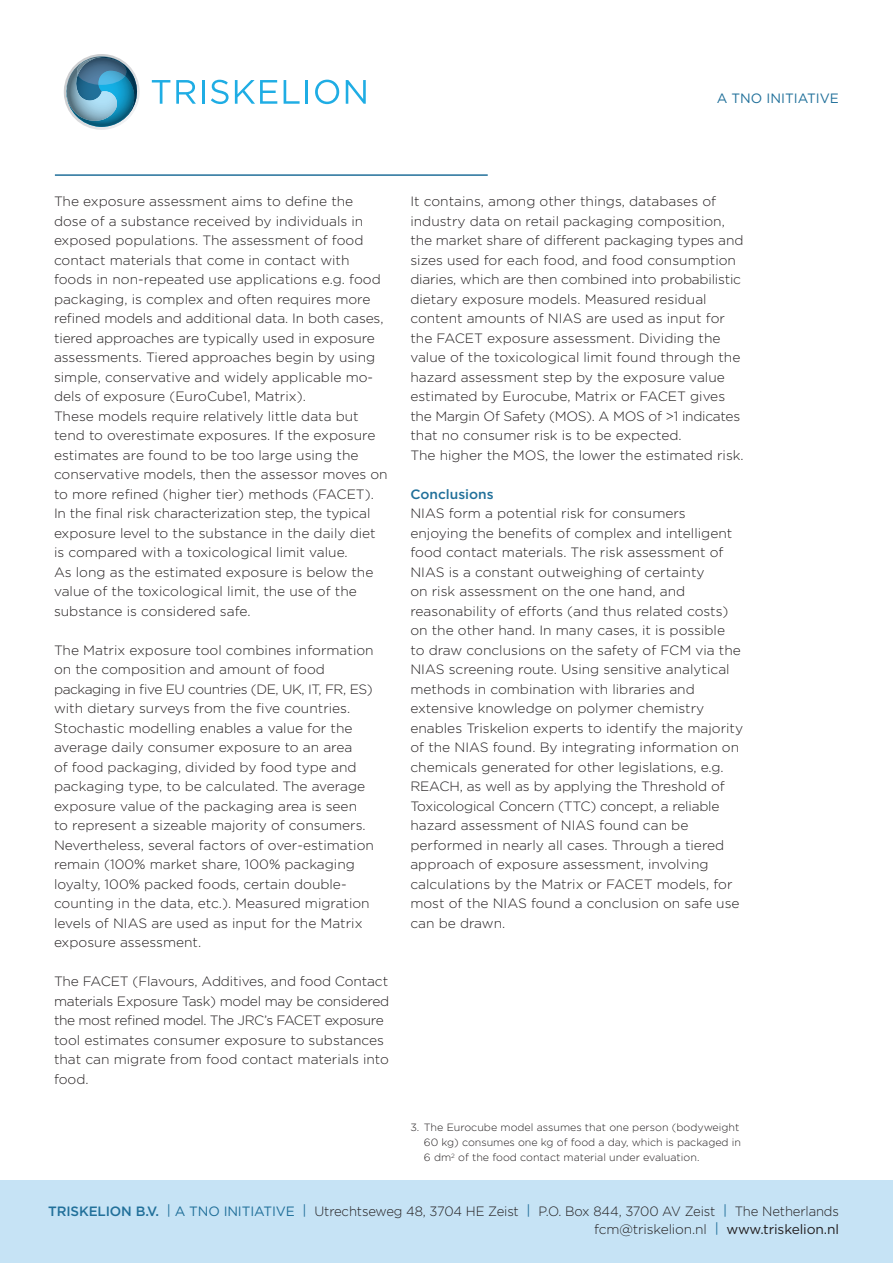
<style>
.page{position:relative;width:893px;height:1263px;background:#fff}
.page>*{position:absolute;margin:0;border:0;box-sizing:border-box;transform-origin:0 0}
.t1{font:300 13.5px/19.5px "Gotham";color:#231f20}
.t2{font:13.5px "Gotham";color:#21709a}
.t3{font:500 13.5px "Gotham";color:#21709a}
.t4{font:300 10.5px/15px "Gotham";color:#231f20}
.s1{font-weight:500;color:#21709a}
.s2{font-weight:400;color:#21709a}
.s3{font-weight:400}
</style>
<div class="page">
<svg style="left:64px;top:54px;width:76px;height:76px"></svg>
<svg style="left:152px;top:80px;width:18px;height:24px"></svg>
<svg style="left:176px;top:80px;width:20px;height:24px"></svg>
<hr style="left:202px;top:80px;width:3px;height:24px;background:#1fade4">
<svg style="left:211px;top:80px;width:18px;height:24px"></svg>
<svg style="left:235px;top:80px;width:42px;height:24px"></svg>
<svg style="left:284px;top:80px;width:16px;height:24px"></svg>
<hr style="left:306px;top:80px;width:2px;height:24px;background:#1fade4">
<svg style="left:315px;top:80px;width:24px;height:24px"></svg>
<svg style="left:346px;top:80px;width:20px;height:24px"></svg>
<div style="left:0;top:1181px;width:893px;height:82px;background:#c6e3f5"></div>
<hr style="left:55px;top:174px;width:433px;height:2px;background:#21709a">
<p class="t2" style="left:717px;top:90px;width:124px">A TNO INITIATIVE</p>
<p class="t1" style="left:54px;top:192px;width:335px">The exposure assessment aims to define the dose of a substance received by individuals in exposed populations. The assessment of food contact materials that come in contact with foods in non-repeated use applications e.g. food packaging, is complex and often requires more refined models and additional data. In both cases, tiered approaches are typically used in exposure assessments. Tiered approaches begin by using simple, conservative and widely applicable mo&shy;dels of exposure (EuroCube1, Matrix).<br>These models require relatively little data but tend to overestimate exposures. If the exposure estimates are found to be too large using the conservative models, then the assessor moves on to more refined (higher tier) methods (FACET).<br>In the final risk characterization step, the typical exposure level to the substance in the daily diet is compared with a toxicological limit value.<br>As long as the estimated exposure is below the value of the toxicological limit, the use of the substance is considered safe.</p>
<p class="t1" style="left:54px;top:640px;width:321px">The Matrix exposure tool combines information on the composition and amount of food packaging in five EU countries (DE, UK, IT, FR, ES) with dietary surveys from the five countries.<br>Stochastic modelling enables a value for the average daily consumer exposure to an area<br>of food packaging, divided by food type and packaging type, to be calculated. The average exposure value of the packaging area is seen to represent a sizeable majority of consumers.<br>Nevertheless, several factors of over-estimation remain (100% market share, 100% packaging loyalty, 100% packed foods, certain double&shy;counting in the data, etc.). Measured migration levels of NIAS are used as input for the Matrix exposure assessment.</p>
<p class="t1" style="left:54px;top:971px;width:337px">The FACET (Flavours, Additives, and food Contact materials Exposure Task) model may be considered the most refined model. The JRC’s FACET exposure tool estimates consumer exposure to substances that can migrate from food contact materials into food.</p>
<p class="t1" style="left:410px;top:191px;width:335px">It contains, among other things, databases of industry data on retail packaging composition, the market share of different packaging types and sizes used for each food, and food consumption diaries, which are then combined into probabilistic dietary exposure models. Measured residual content amounts of NIAS are used as input for the FACET exposure assessment. Dividing the value of the toxicological limit found through the hazard assessment step by the exposure value estimated by Eurocube, Matrix or FACET gives the Margin Of Safety (MOS). A MOS of &gt;1 indicates that no consumer risk is to be expected.<br>The higher the MOS, the lower the estimated risk.</p>
<p class="t3" style="left:410px;top:485px;width:85px">Conclusions</p>
<p class="t1" style="left:410px;top:503px;width:334px">NIAS form a potential risk for consumers enjoying the benefits of complex and intelligent food contact materials. The risk assessment of NIAS is a constant outweighing of certainty<br>on risk assessment on the one hand, and reasonability of efforts (and thus related costs) on the other hand. In many cases, it is possible<br>to draw conclusions on the safety of FCM via the NIAS screening route. Using sensitive analytical methods in combination with libraries and extensive knowledge on polymer chemistry enables Triskelion experts to identify the majority of the NIAS found. By integrating information on chemicals generated for other legislations, e.g.<br>REACH, as well as by applying the Threshold of Toxicological Concern (TTC) concept, a reliable hazard assessment of NIAS found can be performed in nearly all cases. Through a tiered approach of exposure assessment, involving calculations by the Matrix or FACET models, for most of the NIAS found a conclusion on safe use can be drawn.</p>
<p class="t4" style="left:424px;top:1119px;width:319px;text-indent:-13px">3. The Eurocube model assumes that one person (bodyweight<br>60 kg) consumes one kg of food a day, which is packaged in<br>6 dm<sup>2</sup> of the food contact material under evaluation.</p>
<p class="t1" style="left:48px;top:1202px;width:792px;line-height:18px;text-align:right"><span class="s1">TRISKELION B.V.</span> <span class="s2">| A TNO INITIATIVE |</span> Utrechtseweg 48, 3704 HE Zeist <span class="s2">|</span> P.O. Box 844, 3700 AV Zeist <span class="s2">|</span> The Netherlands fcm@triskelion.nl <span class="s2">|</span> <span class="s3">www.triskelion.nl</span></p>
</div>
